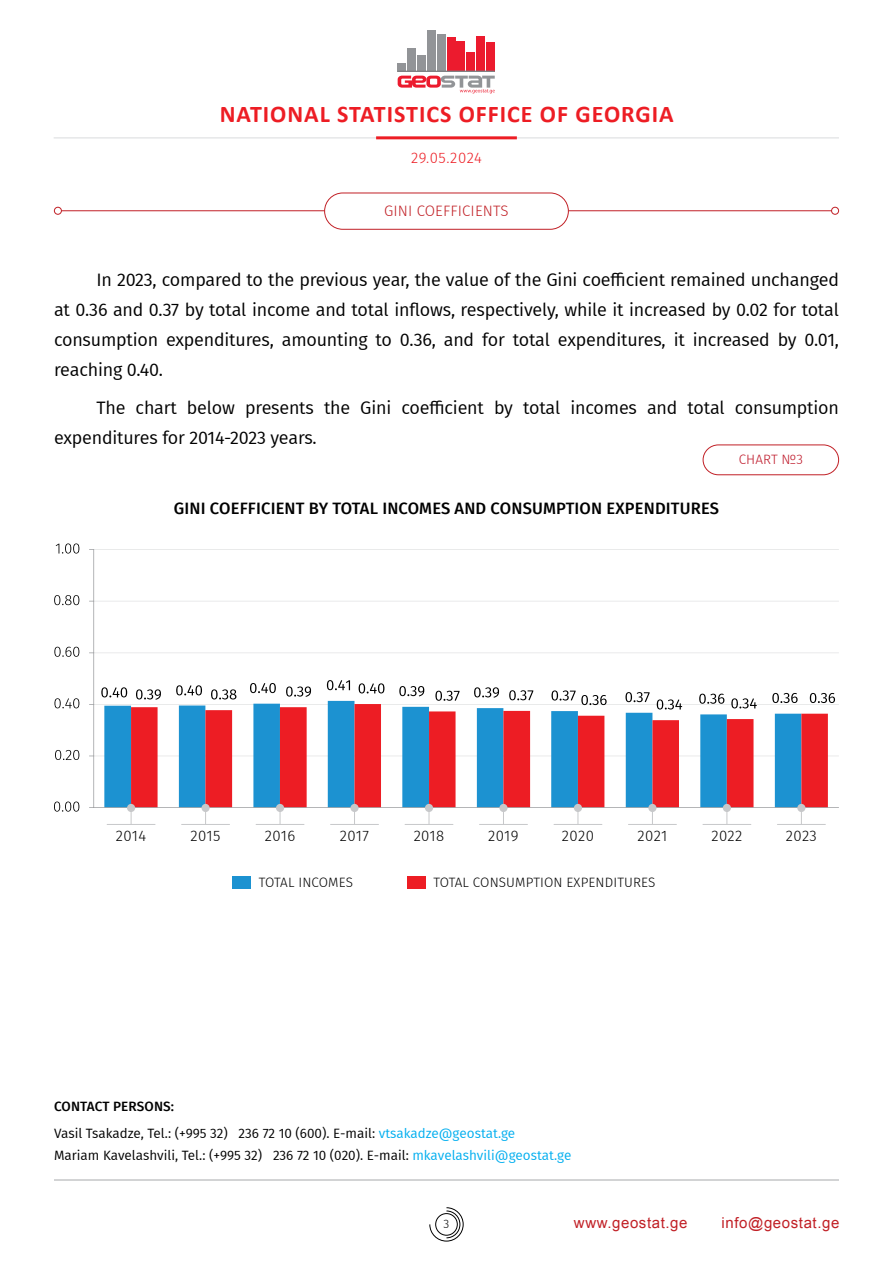
<style>
.page{position:relative;width:893px;height:1263px;background:#fff}
.page>*{position:absolute;margin:0;border:0;box-sizing:border-box;transform-origin:0 0}
.t1{font:700 24px "Calibri";letter-spacing:.04em;color:#ed1d24}
.t2{font:18px/30px "Fira GO";letter-spacing:-.01em;color:#000;text-align:justify}
.t3{font:500 16.5px "Fira GO";letter-spacing:.01em;color:#000}
.t4{font:300 15px "Fira GO";letter-spacing:.03em;color:#000}
.t5{font:15px "BPG Ingiri Arial";letter-spacing:.04em;color:#c12026}
.t6{font:300 15px "Fira GO";letter-spacing:.01em;color:#c12026}
.t7{font:300 15px "Fira GO";letter-spacing:.03em;color:#ed1d24}
.t8{font:13.5px/27px "Fira GO";color:#000}
.t9{font:300 13.5px "Fira GO";letter-spacing:.01em;color:#000}
.t10{font:300 13.5px "Fira GO";letter-spacing:.01em;color:#be1728}
.t11{font:300 12px "Fira GO";color:#000}
.s1{font-weight:500}
.s2{color:#00aeef}
</style>
<div class="page">
<svg style="left:429px;top:1207px;width:35px;height:34px"></svg>
<hr style="left:54px;top:1179px;width:785px;height:1px;background:#a7a9ac">
<hr style="left:54px;top:137px;width:785px;height:2px;background:#e6e7e8">
<hr style="left:376px;top:136px;width:141px;height:3px;background:#ed1d24">
<div style="left:398px;top:63px;width:8px;height:9px;background:#929497"></div>
<div style="left:407px;top:48px;width:9px;height:24px;background:#929497"></div>
<div style="left:417px;top:55px;width:9px;height:17px;background:#929497"></div>
<div style="left:427px;top:30px;width:9px;height:42px;background:#929497"></div>
<div style="left:437px;top:34px;width:9px;height:38px;background:#929497"></div>
<div style="left:447px;top:37px;width:8px;height:35px;background:#ec1b2e"></div>
<div style="left:457px;top:42px;width:8px;height:30px;background:#ec1b2e"></div>
<div style="left:466px;top:52px;width:9px;height:20px;background:#ec1b2e"></div>
<div style="left:476px;top:36px;width:9px;height:36px;background:#ec1b2e"></div>
<div style="left:486px;top:42px;width:9px;height:30px;background:#ec1b2e"></div>
<hr style="left:398px;top:71px;width:97px;height:1px;background:#808184">
<svg style="left:398px;top:76px;width:97px;height:17px"></svg>
<hr style="left:58px;top:210px;width:313px;height:1px;background:#c12026">
<hr style="left:524px;top:210px;width:310px;height:1px;background:#c12026">
<div style="left:54px;top:207px;width:7px;height:7px;background:#fff;border-radius:50%"></div>
<div style="left:54px;top:207px;width:8px;height:8px;border:1px solid #c12026;border-radius:50%"></div>
<div style="left:325px;top:193px;width:243px;height:36px;background:#fff;border-radius:18px"></div>
<div style="left:324px;top:193px;width:245px;height:37px;border:1px solid #c12026;border-radius:18px"></div>
<div style="left:831px;top:207px;width:8px;height:7px;background:#fff;border-radius:50%"></div>
<div style="left:831px;top:207px;width:8px;height:8px;border:1px solid #c12026;border-radius:50%"></div>
<div style="left:703px;top:444px;width:136px;height:31px;border:1px solid #c12026;border-radius:15px"></div>
<svg style="left:54px;top:801px;width:25px;height:11px"></svg>
<svg style="left:55px;top:750px;width:24px;height:10px"></svg>
<svg style="left:54px;top:698px;width:25px;height:10px"></svg>
<svg style="left:54px;top:647px;width:25px;height:10px"></svg>
<svg style="left:54px;top:595px;width:25px;height:10px"></svg>
<svg style="left:56px;top:543px;width:23px;height:10px"></svg>
<hr style="left:554px;top:824px;width:48px;height:1px;background:#c7c8ca">
<hr style="left:331px;top:824px;width:47px;height:1px;background:#c7c8ca">
<hr style="left:107px;top:824px;width:48px;height:1px;background:#c7c8ca">
<hr style="left:405px;top:824px;width:48px;height:1px;background:#c7c8ca">
<hr style="left:256px;top:824px;width:48px;height:1px;background:#c7c8ca">
<hr style="left:182px;top:824px;width:48px;height:1px;background:#c7c8ca">
<hr style="left:479px;top:824px;width:48px;height:1px;background:#c7c8ca">
<hr style="left:628px;top:824px;width:48px;height:1px;background:#c7c8ca">
<hr style="left:703px;top:824px;width:48px;height:1px;background:#c7c8ca">
<hr style="left:777px;top:824px;width:48px;height:1px;background:#c7c8ca">
<svg style="left:89px;top:549px;width:750px;height:275px"></svg>
<div style="left:233px;top:876px;width:18px;height:13px;background:#1c92d1"></div>
<div style="left:407px;top:876px;width:18px;height:13px;background:#ed1d24"></div>
<h1 class="t1" style="left:220px;top:97px;width:455px">NATIONAL STATISTICS OFFICE OF GEORGIA</h1>
<p class="t7" style="left:411px;top:149px;width:72px">29.05.2024</p>
<p class="t6" style="left:384px;top:202px;width:126px">GINI COEFFICIENTS</p>
<p class="t2" style="left:54px;top:265px;width:786px;text-indent:43px">In 2023, compared to the previous year, the value of the Gini coefficient remained unchanged at 0.36 and 0.37 by total income and total inflows, respectively, while it increased by 0.02 for total consumption expenditures, amounting to 0.36, and for total expenditures, it increased by 0.01, reaching 0.40.</p>
<p class="t2" style="left:54px;top:393px;width:786px;text-indent:43px">The chart below presents the Gini coefficient by total incomes and total consumption expenditures for 2014-2023 years.</p>
<p class="t3" style="left:174px;top:498px;width:547px">GINI COEFFICIENT BY TOTAL INCOMES AND CONSUMPTION EXPENDITURES</p>
<p class="t10" style="left:739px;top:452px;width:66px">CHART №3</p>
<p class="t4" style="left:116px;top:827px;width:32px">2014</p>
<p class="t4" style="left:191px;top:827px;width:31px">2015</p>
<p class="t4" style="left:265px;top:827px;width:32px">2016</p>
<p class="t4" style="left:340px;top:827px;width:31px">2017</p>
<p class="t4" style="left:414px;top:827px;width:32px">2018</p>
<p class="t4" style="left:488px;top:827px;width:32px">2019</p>
<p class="t4" style="left:562px;top:827px;width:34px">2020</p>
<p class="t4" style="left:638px;top:827px;width:31px">2021</p>
<p class="t4" style="left:711px;top:827px;width:32px">2022</p>
<p class="t4" style="left:786px;top:827px;width:32px">2023</p>
<p class="t9" style="left:259px;top:874px;width:96px">TOTAL INCOMES</p>
<p class="t9" style="left:433px;top:874px;width:224px">TOTAL CONSUMPTION EXPENDITURES</p>
<p class="t8" style="left:54px;top:1093px;width:463px"><span class="s1">CONTACT PERSONS:<br></span>Vasil Tsakadze, Tel.: (+995 32) 236 72 10 (600). E-mail: <span class="s2">vtsakadze@geostat.ge</span></p>
<p class="t8" style="left:54px;top:1142px;width:519px">Mariam Kavelashvili, Tel.: (+995 32) 236 72 10 (020). E-mail: <span class="s2">mkavelashvili@geostat.ge</span></p>
<p class="t11" style="left:444px;top:1217px;width:7px">3</p>
<p class="t5" style="left:574px;top:1213px;width:115px">www.geostat.ge</p>
<p class="t5" style="left:722px;top:1213px;width:119px">info@geostat.ge</p>
</div>
